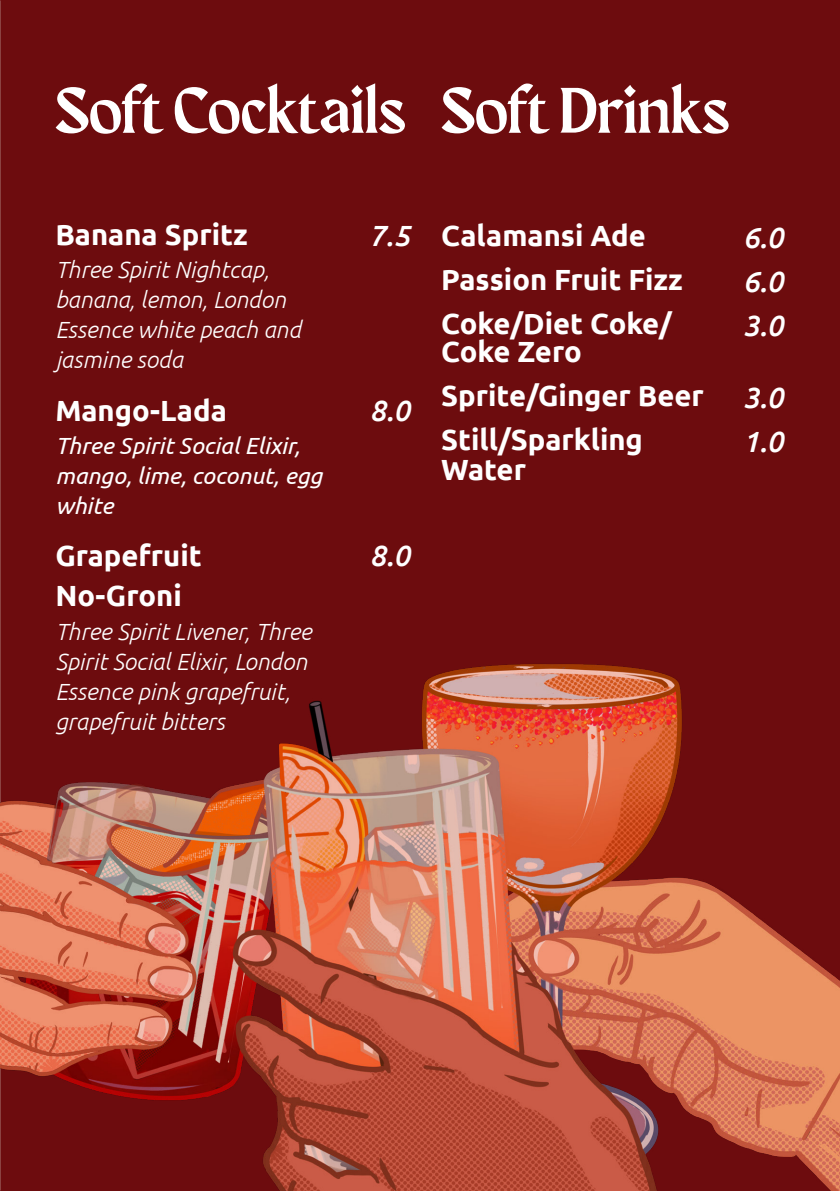
<style>
.page{position:relative;width:840px;height:1191px;background:#fff}
.page>*{position:absolute;margin:0;border:0;box-sizing:border-box;transform-origin:0 0}
.t1{font:64.2px "Maragsa Display";color:#fff}
.t2{font:700 29.2px "Ubuntu";color:#fff}
.t3{font:italic 500 29.2px "Ubuntu";color:#fff}
.t4{font:italic 300 23.4px/30px "Ubuntu";color:#fff}
.t5{font:italic 23.4px/30px "Ubuntu";color:#fff}
</style>
<div class="page">
<div style="left:0;top:0;width:839px;height:1191px;background:#6d0c0e"></div>
<img style="left:0;top:646px;width:839px;height:545px">
<p class="t1" style="left:55px;top:72px;width:352px">Soft Cocktails</p>
<p class="t1" style="left:441px;top:72px;width:289px">Soft Drinks</p>
<p class="t2" style="left:55px;top:217px;width:194px">Banana Spritz</p>
<p class="t3" style="left:369px;top:218px;width:42px">7.5</p>
<p class="t4" style="left:55px;top:254px;width:247px">Three Spirit Nightcap, banana, lemon, London<br>Essence white peach and jasmine soda</p>
<p class="t2" style="left:55px;top:392px;width:173px">Mango-Lada</p>
<p class="t3" style="left:369px;top:392px;width:42px">8.0</p>
<p class="t5" style="left:55px;top:430px;width:268px">Three Spirit Social Elixir, mango, lime, coconut, egg white</p>
<p class="t2" style="left:55px;top:538px;width:148px">Grapefruit</p>
<p class="t2" style="left:55px;top:578px;width:128px">No-Groni</p>
<p class="t4" style="left:55px;top:616px;width:258px">Three Spirit Livener, Three<br>Spirit Social Elixir, London<br>Essence pink grapefruit, grapefruit bitters</p>
<p class="t3" style="left:369px;top:538px;width:42px">8.0</p>
<p class="t2" style="left:441px;top:218px;width:206px">Calamansi Ade</p>
<p class="t2" style="left:441px;top:262px;width:243px">Passion Fruit Fizz</p>
<p class="t2" style="left:441px;top:306px;width:232px">Coke/Diet Coke/</p>
<p class="t2" style="left:441px;top:334px;width:142px">Coke Zero</p>
<p class="t2" style="left:441px;top:378px;width:264px">Sprite/Ginger Beer</p>
<p class="t2" style="left:441px;top:422px;width:203px">Still/Sparkling</p>
<p class="t2" style="left:441px;top:452px;width:86px">Water</p>
<p class="t3" style="left:742px;top:219px;width:42px">6.0</p>
<p class="t3" style="left:742px;top:263px;width:42px">6.0</p>
<p class="t3" style="left:742px;top:307px;width:42px">3.0</p>
<p class="t3" style="left:742px;top:379px;width:42px">3.0</p>
<p class="t3" style="left:742px;top:423px;width:42px">1.0</p>
</div>
